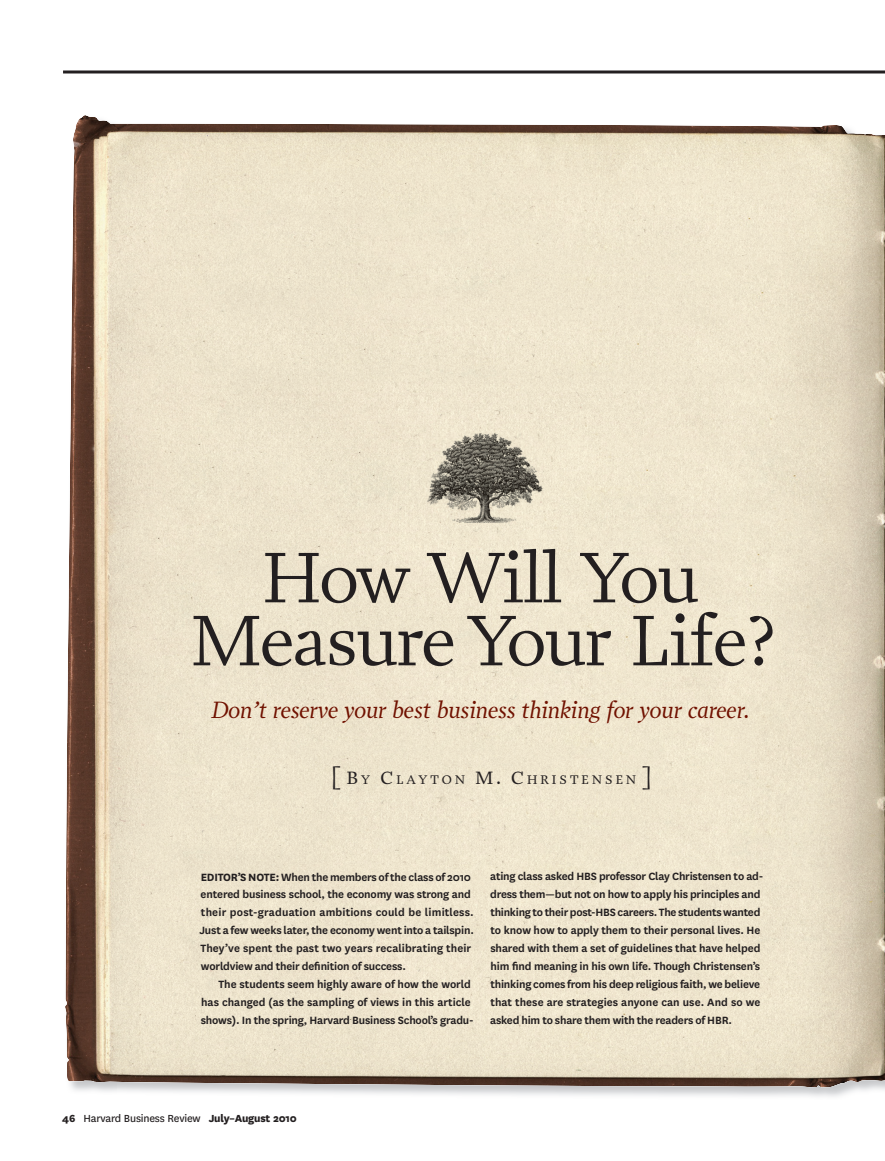
<style>
.page{position:relative;width:885px;height:1161px;background:#fff}
.page>*{position:absolute;margin:0;border:0;box-sizing:border-box;transform-origin:0 0}
.t1{font:72.15px/63px "Prensa";letter-spacing:-.03em;color:#231f20;text-align:center}
.t2{font:italic 23.85px "Prensa";letter-spacing:-.03em;color:#701100}
.t3{font:12.6px "Prensa";letter-spacing:.24em;color:#231f20}
.t4{font:600 12.3px/18px "National HBR";letter-spacing:-.015em;color:#231f20}
.t5{font:600 12.3px "National HBR";letter-spacing:.015em;color:#231f20}
.t6{font:600 12.3px "National HBR";letter-spacing:.005em;color:#231f20}
.t7{font:12px "National HBR";letter-spacing:-.015em;color:#231f20}
.s1{font-size:27px}
.s2{font-size:18px}
.s3{font-weight:700}
.s4{font-weight:800}
</style>
<div class="page">
<img style="left:65px;top:115px;width:819px;height:973px">
<img style="left:426px;top:432px;width:116px;height:91px">
<svg style="left:63px;top:70px;width:821px;height:4px;background:#595657"></svg>
<p class="t1" style="left:191px;top:551px;width:587px">How Will You<br>Measure Your Life?</p>
<p class="t2" style="left:211px;top:699px;width:540px">Don’t reserve your best business thinking for your career.</p>
<p class="t3" style="left:330px;top:774px;width:323px"><span class="s1">[</span><span class="s2">B</span>Y <span class="s2">C</span>LAYTON <span class="s2">M. C</span>HRISTENSEN <span class="s1">]</span></p>
<p class="t4" style="left:201px;top:869px;width:272px"><span class="s3">EDITOR’S NOTE:</span> When the members of the class of 2010</p>
<p class="t4" style="left:200px;top:887px;width:272px">entered business school, the economy was strong and</p>
<p class="t5" style="left:201px;top:908px;width:274px">their post-graduation ambitions could be limitless.</p>
<p class="t4" style="left:199px;top:923px;width:276px">Just a few weeks later, the economy went into a tailspin.</p>
<p class="t6" style="left:200px;top:944px;width:272px">They’ve spent the past two years recalibrating their</p>
<p class="t4" style="left:201px;top:959px;width:206px">worldview and their definition of success.</p>
<p class="t4" style="left:218px;top:977px;width:254px">The students seem highly aware of how the world</p>
<p class="t4" style="left:201px;top:995px;width:271px">has changed (as the sampling of views in this article</p>
<p class="t4" style="left:201px;top:1013px;width:274px">shows). In the spring, Harvard Business School’s gradu-</p>
<p class="t4" style="left:490px;top:869px;width:274px">ating class asked HBS professor Clay Christensen to ad&shy;dress them—but not on how to apply his principles and thinking to their post-HBS careers. The students wanted to know how to apply them to their personal lives. He shared with them a set of guidelines that have helped him find meaning in his own life. Though Christensen’s thinking comes from his deep religious faith, we believe that these are strategies anyone can use. And so we asked him to share them with the readers of HBR.</p>
<p class="t7" style="left:62px;top:1114px;width:236px"><span class="s4">46</span> Harvard Business Review <span class="s4">July–August 2010</span></p>
</div>
